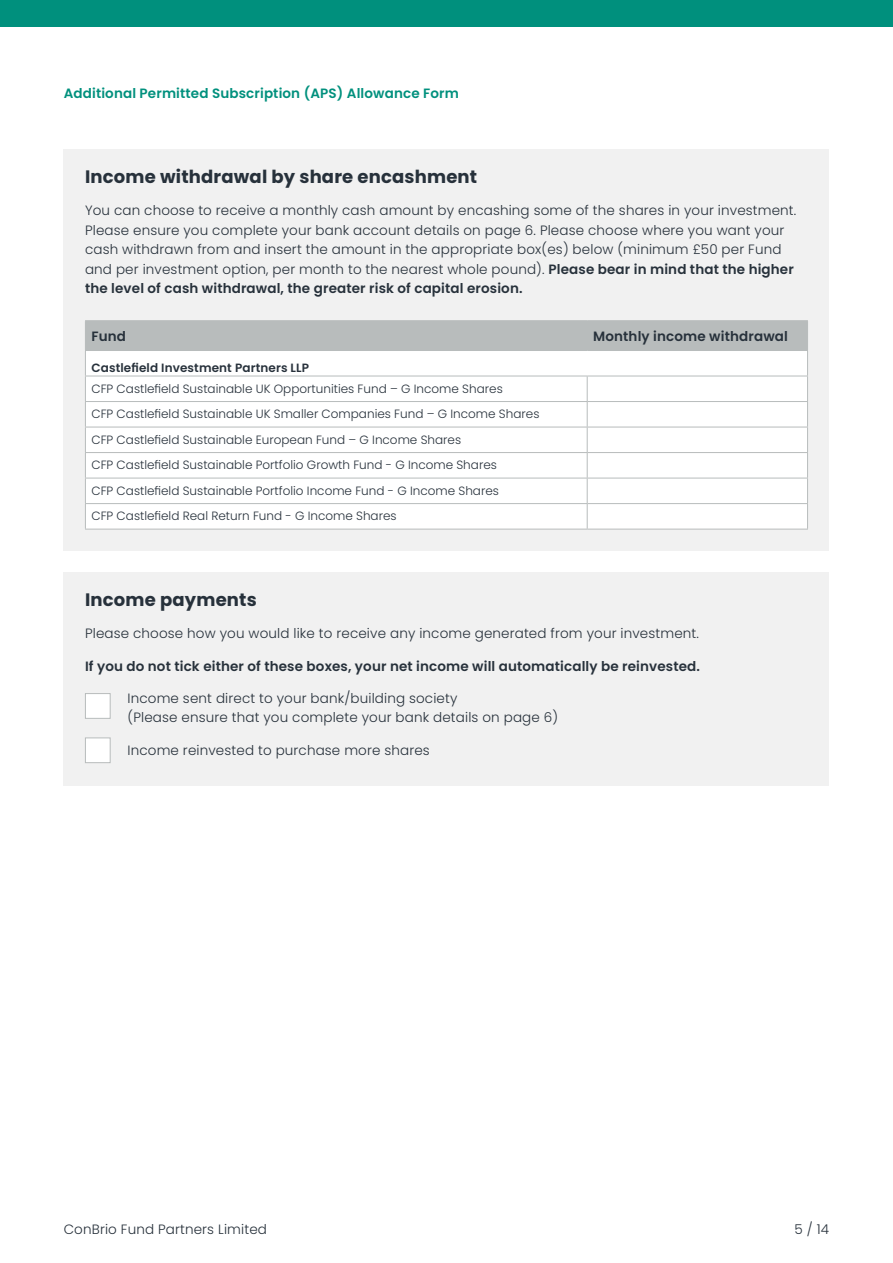
<style>
.page{position:relative;width:893px;height:1263px;background:#fff}
.page>*{position:absolute;margin:0;border:0;box-sizing:border-box;transform-origin:0 0}
.t1{font:700 18px "Poppins";letter-spacing:.01em;color:#27313b}
.t2{font:300 13.5px/19.5px "Poppins";letter-spacing:.01em;color:#27313b}
.t3{font:600 13.5px "Poppins";letter-spacing:.01em;color:#27313b}
.t4{font:600 13.5px "Poppins";letter-spacing:.01em;color:#00907d}
.t5{font:300 12px/25.5px "Poppins";color:#27313b}
.t6{font:600 12px "Poppins";letter-spacing:.01em;color:#27313b}
.s1{font-weight:600}
</style>
<div class="page">
<div style="left:0;top:0;width:893px;height:26px;background:#00907d"></div>
<div style="left:64px;top:149px;width:765px;height:402px;background:#f1f1f1"></div>
<hr style="left:85px;top:320px;width:502px;height:1px;background:#b8bcbc">
<hr style="left:587px;top:320px;width:221px;height:1px;background:#b8bcbc">
<svg style="left:85px;top:321px;width:723px;height:208px"></svg>
<hr style="left:85px;top:529px;width:502px;height:1px;background:#b8bcbc">
<hr style="left:587px;top:529px;width:221px;height:1px;background:#b8bcbc">
<div style="left:64px;top:572px;width:765px;height:213px;background:#f1f1f1"></div>
<div style="left:85px;top:693px;width:26px;height:26px;background:#fff;border:1px solid #b8bcbc"></div>
<div style="left:85px;top:737px;width:26px;height:26px;background:#fff;border:1px solid #b8bcbc"></div>
<p class="t4" style="left:64px;top:86px;width:397px">Additional Permitted Subscription (APS) Allowance Form</p>
<h1 class="t1" style="left:85px;top:166px;width:394px">Income withdrawal by share encashment</h1>
<p class="t2" style="left:85px;top:201px;width:713px">You can choose to receive a monthly cash amount by encashing some of the shares in your investment.<br>Please ensure you complete your bank account details on page 6. Please choose where you want your cash withdrawn from and insert the amount in the appropriate box(es) below (minimum £50 per Fund and per investment option, per month to the nearest whole pound). <span class="s1">Please bear in mind that the higher the level of cash withdrawal, the greater risk of capital erosion.</span></p>
<p class="t3" style="left:91px;top:328px;width:36px">Fund</p>
<p class="t3" style="left:593px;top:328px;width:196px">Monthly income withdrawal</p>
<p class="t6" style="left:91px;top:361px;width:219px">Castlefield Investment Partners LLP</p>
<p class="t5" style="left:91px;top:376px;width:449px">CFP Castlefield Sustainable UK Opportunities Fund – G Income Shares<br>CFP Castlefield Sustainable UK Smaller Companies Fund – G Income Shares CFP Castlefield Sustainable European Fund – G Income Shares<br>CFP Castlefield Sustainable Portfolio Growth Fund - G Income Shares<br>CFP Castlefield Sustainable Portfolio Income Fund - G Income Shares<br>CFP Castlefield Real Return Fund - G Income Shares</p>
<h1 class="t1" style="left:85px;top:589px;width:173px">Income payments</h1>
<p class="t2" style="left:85px;top:624px;width:615px">Please choose how you would like to receive any income generated from your investment.</p>
<p class="t3" style="left:85px;top:658px;width:616px">If you do not tick either of these boxes, your net income will automatically be reinvested.</p>
<p class="t2" style="left:128px;top:688px;width:432px">Income sent direct to your bank/building society<br>(Please ensure that you complete your bank details on page 6)</p>
<p class="t2" style="left:128px;top:740px;width:304px">Income reinvested to purchase more shares</p>
<p class="t2" style="left:64px;top:1220px;width:205px">ConBrio Fund Partners Limited</p>
<p class="t2" style="left:795px;top:1220px;width:36px">5 / 14</p>
</div>
